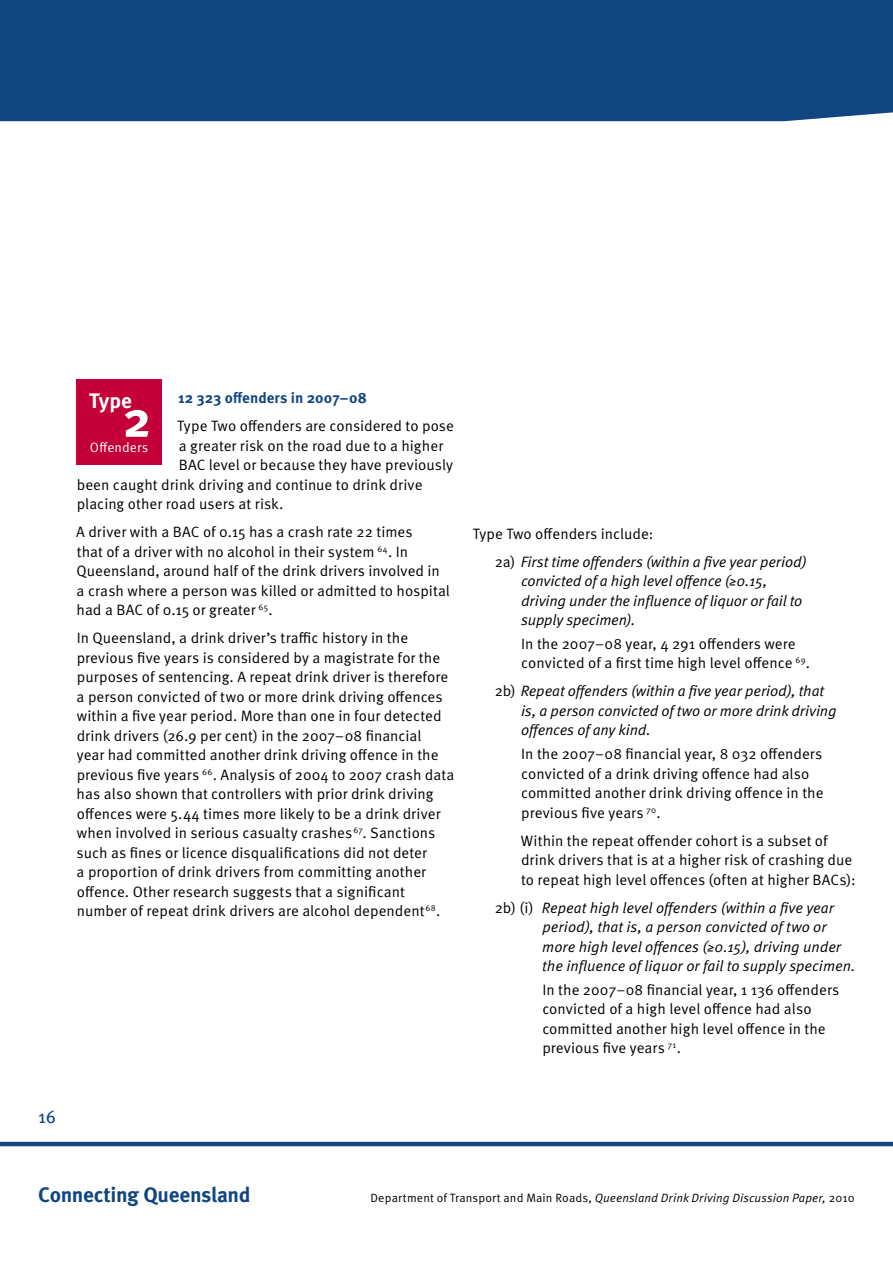
<style>
.page{position:relative;width:893px;height:1263px;background:#fff}
.page>*{position:absolute;margin:0;border:0;box-sizing:border-box;transform-origin:0 0}
.t1{font:700 51px "Meta OT";color:#fff}
.t2{font:700 21px "Meta OT";letter-spacing:-.02em;color:#124681}
.t3{font:700 21px "Meta OT";color:#fff}
.t4{font:18px "Meta OT";color:#124681}
.t5{font:15px/19.5px "Meta OT";color:#000}
.t6{font:italic 15px/19.5px "Meta OT";letter-spacing:-.01em;color:#000}
.t7{font:700 15px "Meta OT";letter-spacing:.005em;color:#124681}
.t8{font:13.5px "Meta OT";letter-spacing:.01em;color:#fff}
.t9{font:12px "Meta OT";letter-spacing:.01em;color:#000}
.s1{font-style:normal}
.s2{font-style:italic}
</style>
<div class="page">
<div style="left:77px;top:379px;width:85px;height:85px;background:#c30039"></div>
<div style="left:0;top:0;width:893px;height:121px;background:#124681"></div>
<hr style="left:0;top:1142px;width:893px;height:4px;background:#124681">
<p class="t4" style="left:38px;top:1105px;width:19px">16</p>
<p class="t7" style="left:178px;top:389px;width:190px">12 323 offenders in 2007–08</p>
<p class="t5" style="left:177px;top:417px;width:278px">Type Two offenders are considered to pose</p>
<p class="t5" style="left:179px;top:436px;width:266px">a greater risk on the road due to a higher</p>
<p class="t5" style="left:179px;top:456px;width:276px">BAC level or because they have previously</p>
<p class="t5" style="left:77px;top:475px;width:347px">been caught drink driving and continue to drink drive</p>
<p class="t5" style="left:77px;top:495px;width:208px">placing other road users at risk.</p>
<p class="t5" style="left:76px;top:523px;width:375px">A driver with a BAC of 0.15 has a crash rate 22 times<br>that of a driver with no alcohol in their system <sup>64</sup>. In Queensland, around half of the drink drivers involved in a crash where a person was killed or admitted to hospital had a BAC of 0.15 or greater <sup>65</sup>.</p>
<p class="t5" style="left:77px;top:629px;width:379px">In Queensland, a drink driver’s traffic history in the previous five years is considered by a magistrate for the purposes of sentencing. A repeat drink driver is therefore a person convicted of two or more drink driving offences within a five year period. More than one in four detected drink drivers (26.9 per cent) in the 2007–08 financial<br>year had committed another drink driving offence in the previous five years <sup>66</sup>. Analysis of 2004 to 2007 crash data has also shown that controllers with prior drink driving offences were 5.44 times more likely to be a drink driver when involved in serious casualty crashes<sup>67</sup>. Sanctions such as fines or licence disqualifications did not deter<br>a proportion of drink drivers from committing another offence. Other research suggests that a significant number of repeat drink drivers are alcohol dependent<sup>68</sup>.</p>
<h2 class="t3" style="left:89px;top:387px;width:44px">Type</h2>
<h1 class="t1" style="left:122px;top:387px;width:30px">2</h1>
<p class="t8" style="left:90px;top:439px;width:60px">Offenders</p>
<p class="t6" style="left:495px;top:520px;width:314px;line-height:28px;text-indent:-22px"><span class="s1">Type Two offenders include:<br>2a)</span> First time offenders (within a five year period)</p>
<p class="t6" style="left:521px;top:571px;width:283px">convicted of a high level offence (≥0.15, driving under the influence of liquor or fail to supply specimen).</p>
<p class="t5" style="left:521px;top:634px;width:291px">In the 2007–08 year, 4 291 offenders were convicted of a first time high level offence <sup>69</sup>.</p>
<p class="t6" style="left:521px;top:682px;width:317px;text-indent:-26px"><span class="s1">2b)</span> Repeat offenders (within a five year period), that is, a person convicted of two or more drink driving offences of any kind.</p>
<p class="t5" style="left:521px;top:744px;width:304px">In the 2007–08 financial year, 8 032 offenders convicted of a drink driving offence had also committed another drink driving offence in the previous five years <sup>70</sup>.</p>
<p class="t5" style="left:521px;top:831px;width:336px">Within the repeat offender cohort is a subset of drink drivers that is at a higher risk of crashing due to repeat high level offences (often at higher BACs):</p>
<p class="t6" style="left:542px;top:898px;width:315px;text-indent:-48px"><span class="s1">2b) (i)</span> Repeat high level offenders (within a five year period), that is, a person convicted of two or more high level offences (≥0.15), driving under the influence of liquor or fail to supply specimen.</p>
<p class="t5" style="left:542px;top:980px;width:299px">In the 2007–08 financial year, 1 136 offenders convicted of a high level offence had also committed another high level offence in the previous five years <sup>71</sup>.</p>
<h2 class="t2" style="left:38px;top:1182px;width:214px">Connecting Queensland</h2>
<p class="t9" style="left:370px;top:1191px;width:486px">Department of Transport and Main Roads, <span class="s2">Queensland Drink Driving Discussion Paper,</span> 2010</p>
</div>
